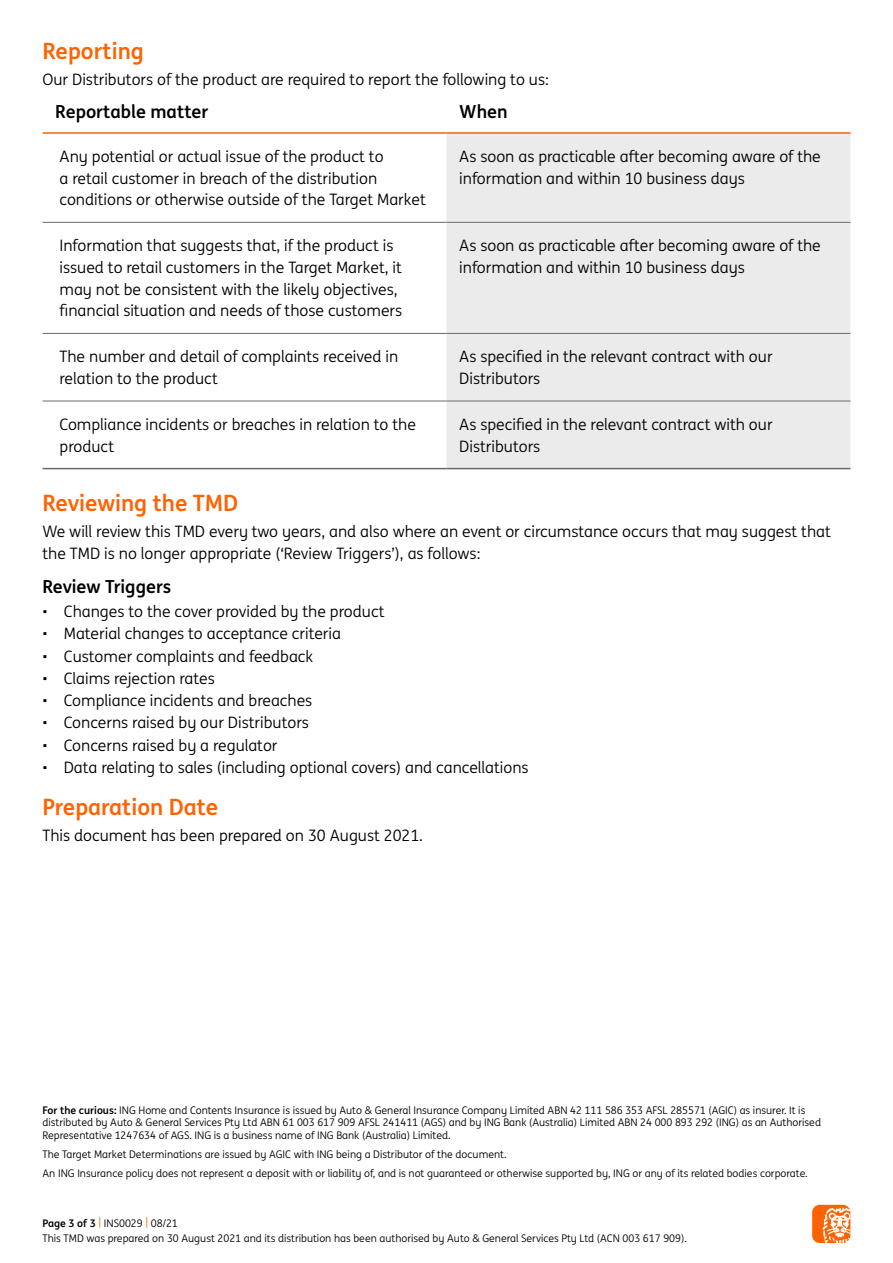
<style>
.page{position:relative;width:893px;height:1263px;background:#fff}
.page>*{position:absolute;margin:0;border:0;box-sizing:border-box;transform-origin:0 0}
.t1{font:700 22.5px "ING Me";color:#ff6200}
.t2{font:700 18px "ING Me";color:#000}
.t3{font:15.75px/21.8px "ING Me";color:#000}
.t4{font:10.5px/12.6px "ING Me";color:#000}
.s1{font-weight:700}
.s2{color:#ff6200}
</style>
<div class="page">
<div style="left:446px;top:134px;width:404px;height:334px;background:#ebebec"></div>
<hr style="left:43px;top:132px;width:403px;height:2px;background:#ff6200">
<hr style="left:446px;top:132px;width:404px;height:2px;background:#ff6200">
<hr style="left:43px;top:401px;width:403px;height:1px;background:#696969">
<hr style="left:446px;top:401px;width:404px;height:1px;background:#696969">
<hr style="left:43px;top:222px;width:403px;height:1px;background:#696969">
<hr style="left:446px;top:222px;width:404px;height:1px;background:#696969">
<hr style="left:43px;top:333px;width:403px;height:1px;background:#696969">
<hr style="left:446px;top:333px;width:404px;height:1px;background:#696969">
<hr style="left:43px;top:468px;width:403px;height:1px;background:#696969">
<hr style="left:446px;top:468px;width:404px;height:1px;background:#696969">
<div style="left:812px;top:1205px;width:38px;height:38px;background:#ff6200;border-radius:8px"></div>
<svg style="left:823px;top:1207px;width:27px;height:36px"></svg>
<h1 class="t1" style="left:43px;top:33px;width:103px">Reporting</h1>
<p class="t3" style="left:43px;top:68px;width:508px">Our Distributors of the product are required to report the following to us:</p>
<p class="t2" style="left:55px;top:97px;width:155px">Reportable matter</p>
<p class="t2" style="left:459px;top:97px;width:50px">When</p>
<p class="t3" style="left:60px;top:145px;width:368px">Any potential or actual issue of the product to<br>a retail customer in breach of the distribution conditions or otherwise outside of the Target Market</p>
<p class="t3" style="left:459px;top:145px;width:363px">As soon as practicable after becoming aware of the information and within 10 business days</p>
<p class="t3" style="left:60px;top:234px;width:344px">Information that suggests that, if the product is issued to retail customers in the Target Market, it may not be consistent with the likely objectives, financial situation and needs of those customers</p>
<p class="t3" style="left:459px;top:234px;width:363px">As soon as practicable after becoming aware of the information and within 10 business days</p>
<p class="t3" style="left:60px;top:345px;width:340px">The number and detail of complaints received in relation to the product</p>
<p class="t3" style="left:459px;top:345px;width:315px">As specified in the relevant contract with our<br>Distributors</p>
<p class="t3" style="left:60px;top:413px;width:358px">Compliance incidents or breaches in relation to the product</p>
<p class="t3" style="left:459px;top:413px;width:315px">As specified in the relevant contract with our<br>Distributors</p>
<h1 class="t1" style="left:43px;top:485px;width:197px">Reviewing the TMD</h1>
<p class="t3" style="left:43px;top:520px;width:790px">We will review this TMD every two years, and also where an event or circumstance occurs that may suggest that the TMD is no longer appropriate (‘Review Triggers’), as follows:</p>
<p class="t2" style="left:43px;top:572px;width:130px">Review Triggers</p>
<p class="t3" style="left:43px;top:600px;width:344px">• Changes to the cover provided by the product</p>
<p class="t3" style="left:43px;top:622px;width:300px">• Material changes to acceptance criteria</p>
<p class="t3" style="left:43px;top:644px;width:272px">• Customer complaints and feedback</p>
<p class="t3" style="left:43px;top:667px;width:174px">• Claims rejection rates</p>
<p class="t3" style="left:43px;top:689px;width:271px">• Compliance incidents and breaches</p>
<p class="t3" style="left:43px;top:711px;width:268px">• Concerns raised by our Distributors</p>
<p class="t3" style="left:43px;top:733px;width:237px">• Concerns raised by a regulator</p>
<p class="t3" style="left:43px;top:756px;width:488px">• Data relating to sales (including optional covers) and cancellations</p>
<h1 class="t1" style="left:43px;top:789px;width:177px">Preparation Date</h1>
<p class="t3" style="left:43px;top:824px;width:382px">This document has been prepared on 30 August 2021.</p>
<p class="t4" style="left:43px;top:1103px;width:780px"><span class="s1">For the curious:</span> ING Home and Contents Insurance is issued by Auto &amp; General Insurance Company Limited ABN 42 111 586 353 AFSL 285571 (AGIC) as insurer. It is distributed by Auto &amp; General Services Pty Ltd ABN 61 003 617 909 AFSL 241411 (AGS) and by ING Bank (Australia) Limited ABN 24 000 893 292 (ING) as an Authorised<br>Representative 1247634 of AGS. ING is a business name of ING Bank (Australia) Limited.</p>
<p class="t4" style="left:43px;top:1144px;width:767px;line-height:18.9px">The Target Market Determinations are issued by AGIC with ING being a Distributor of the document.<br>An ING Insurance policy does not represent a deposit with or liability of, and is not guaranteed or otherwise supported by, ING or any of its related bodies corporate.</p>
<p class="t4" style="left:43px;top:1215px;width:646px;line-height:15.5px"><span class="s1">Page 3 of 3</span> <span class="s2">|</span> INS0029 <span class="s2">|</span> 08/21<br>This TMD was prepared on 30 August 2021 and its distribution has been authorised by Auto &amp; General Services Pty Ltd (ACN 003 617 909).</p>
</div>
